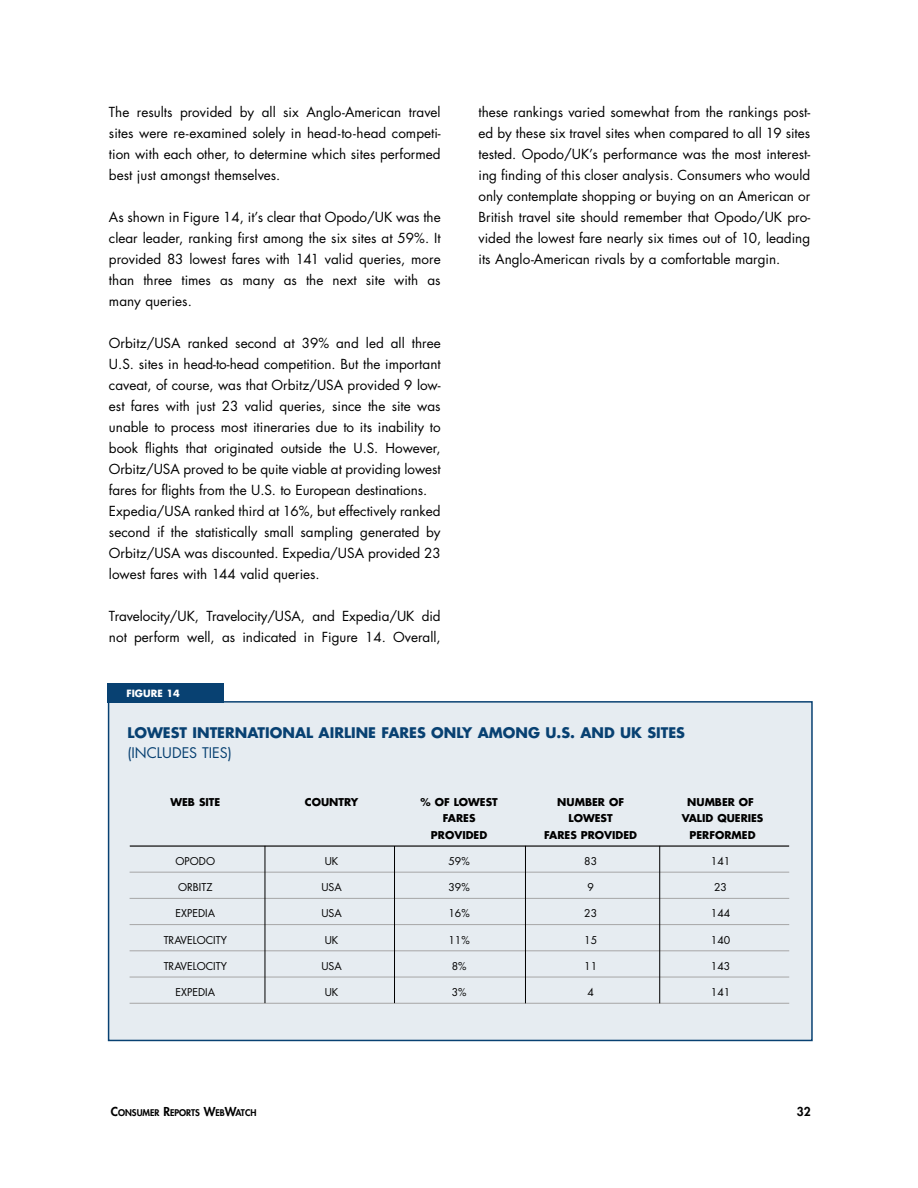
<style>
.page{position:relative;width:918px;height:1188px;background:#fff}
.page>*{position:absolute;margin:0;border:0;box-sizing:border-box;transform-origin:0 0}
.t1{font:700 14.25px "Futura";color:#084172}
.t2{font:14.25px "Futura";color:#084172}
.t3{font:13.5px/21px "Futura";color:#000;text-align:justify}
.t4{font:800 12px "Futura";color:#000}
.t5{font:10.5px "Futura";color:#000}
.t6{font:700 10.5px "Futura";color:#000}
.t7{font:700 9.75px "Futura";color:#fff}
.t8{font:800 9px "Futura";color:#000}
.s1{font-size:12px}
</style>
<div class="page">
<div style="left:109px;top:702px;width:703px;height:338px;background:#e6ecf1"></div>
<div style="left:108px;top:701px;width:705px;height:340px;border:2px solid #084172"></div>
<hr style="left:130px;top:872px;width:659px;height:1px;background:#a6a6a6">
<hr style="left:130px;top:898px;width:659px;height:1px;background:#a6a6a6">
<hr style="left:130px;top:924px;width:659px;height:1px;background:#a6a6a6">
<hr style="left:130px;top:951px;width:659px;height:1px;background:#a6a6a6">
<hr style="left:130px;top:977px;width:659px;height:1px;background:#a6a6a6">
<hr style="left:130px;top:1003px;width:659px;height:1px;background:#a6a6a6">
<div style="left:108px;top:683px;width:116px;height:20px;background:#084172"></div>
<hr style="left:130px;top:846px;width:659px;height:1px;background:#000">
<hr style="left:265px;top:846px;width:1px;height:157px;background:#000">
<hr style="left:394px;top:846px;width:1px;height:157px;background:#000">
<hr style="left:525px;top:846px;width:1px;height:157px;background:#000">
<hr style="left:659px;top:846px;width:1px;height:157px;background:#000">
<p class="t3" style="left:109px;top:103px;width:333px">The results provided by all six Anglo-American travel sites were re-examined solely in head-to-head competi&shy;tion with each other, to determine which sites performed best just amongst themselves.</p>
<p class="t3" style="left:109px;top:208px;width:333px">As shown in Figure 14, it’s clear that Opodo/UK was the clear leader, ranking first among the six sites at 59%. It provided 83 lowest fares with 141 valid queries, more than three times as many as the next site with as many queries.</p>
<p class="t3" style="left:109px;top:334px;width:333px;text-align:left">Orbitz/USA ranked second at 39% and led all three U.S. sites in head-to-head competition. But the important caveat, of course, was that Orbitz/USA provided 9 low&shy;est fares with just 23 valid queries, since the site was unable to process most itineraries due to its inability to book flights that originated outside the U.S. However, Orbitz/USA proved to be quite viable at providing lowest fares for flights from the U.S. to European destinations.<br>Expedia/USA ranked third at 16%, but effectively ranked second if the statistically small sampling generated by Orbitz/USA was discounted. Expedia/USA provided 23 lowest fares with 144 valid queries.</p>
<p class="t3" style="left:109px;top:607px;width:333px">Travelocity/UK, Travelocity/USA, and Expedia/UK did not perform well, as indicated in Figure 14. Overall,</p>
<p class="t7" style="left:126px;top:689px;width:55px">FIGURE 14</p>
<p class="t3" style="left:479px;top:103px;width:333px">these rankings varied somewhat from the rankings post&shy;ed by these six travel sites when compared to all 19 sites tested. Opodo/UK’s performance was the most interest&shy;ing finding of this closer analysis. Consumers who would only contemplate shopping or buying on an American or British travel site should remember that Opodo/UK pro&shy;vided the lowest fare nearly six times out of 10, leading its Anglo-American rivals by a comfortable margin.</p>
<p class="t1" style="left:127px;top:727px;width:559px">LOWEST INTERNATIONAL AIRLINE FARES ONLY AMONG U.S. AND UK SITES</p>
<p class="t2" style="left:127px;top:746px;width:106px">(INCLUDES TIES)</p>
<p class="t6" style="left:170px;top:797px;width:51px">WEB SITE</p>
<p class="t6" style="left:305px;top:797px;width:55px">COUNTRY</p>
<p class="t6" style="left:421px;top:797px;width:79px">% OF LOWEST</p>
<p class="t6" style="left:557px;top:797px;width:68px">NUMBER OF</p>
<p class="t6" style="left:687px;top:797px;width:68px">NUMBER OF</p>
<p class="t6" style="left:443px;top:814px;width:34px">FARES</p>
<p class="t6" style="left:569px;top:814px;width:46px">LOWEST</p>
<p class="t6" style="left:682px;top:814px;width:83px">VALID QUERIES</p>
<p class="t6" style="left:431px;top:830px;width:58px">PROVIDED</p>
<p class="t6" style="left:544px;top:830px;width:94px">FARES PROVIDED</p>
<p class="t6" style="left:690px;top:830px;width:67px">PERFORMED</p>
<p class="t5" style="left:176px;top:856px;width:41px">OPODO</p>
<p class="t5" style="left:325px;top:856px;width:15px">UK</p>
<p class="t5" style="left:449px;top:856px;width:23px">59%</p>
<p class="t5" style="left:584px;top:856px;width:14px">83</p>
<p class="t5" style="left:711px;top:856px;width:21px">141</p>
<p class="t5" style="left:178px;top:882px;width:36px">ORBITZ</p>
<p class="t5" style="left:321px;top:882px;width:22px">USA</p>
<p class="t5" style="left:449px;top:882px;width:23px">39%</p>
<p class="t5" style="left:587px;top:882px;width:8px">9</p>
<p class="t5" style="left:714px;top:882px;width:14px">23</p>
<p class="t5" style="left:176px;top:909px;width:41px">EXPEDIA</p>
<p class="t5" style="left:321px;top:909px;width:22px">USA</p>
<p class="t5" style="left:449px;top:909px;width:23px">16%</p>
<p class="t5" style="left:584px;top:909px;width:14px">23</p>
<p class="t5" style="left:711px;top:909px;width:21px">144</p>
<p class="t5" style="left:164px;top:935px;width:65px">TRAVELOCITY</p>
<p class="t5" style="left:325px;top:935px;width:15px">UK</p>
<p class="t5" style="left:449px;top:935px;width:23px">11%</p>
<p class="t5" style="left:584px;top:935px;width:14px">15</p>
<p class="t5" style="left:711px;top:935px;width:21px">140</p>
<p class="t5" style="left:164px;top:961px;width:65px">TRAVELOCITY</p>
<p class="t5" style="left:321px;top:961px;width:22px">USA</p>
<p class="t5" style="left:452px;top:961px;width:16px">8%</p>
<p class="t5" style="left:584px;top:961px;width:14px">11</p>
<p class="t5" style="left:711px;top:961px;width:21px">143</p>
<p class="t5" style="left:176px;top:987px;width:41px">EXPEDIA</p>
<p class="t5" style="left:325px;top:987px;width:15px">UK</p>
<p class="t5" style="left:452px;top:987px;width:16px">3%</p>
<p class="t5" style="left:587px;top:987px;width:8px">4</p>
<p class="t5" style="left:711px;top:987px;width:21px">141</p>
<p class="t8" style="left:111px;top:1108px;width:147px"><span class="s1">C</span>ONSUMER <span class="s1">R</span>EPORTS <span class="s1">W</span>EB<span class="s1">W</span>ATCH</p>
<p class="t4" style="left:797px;top:1106px;width:15px">32</p>
</div>
